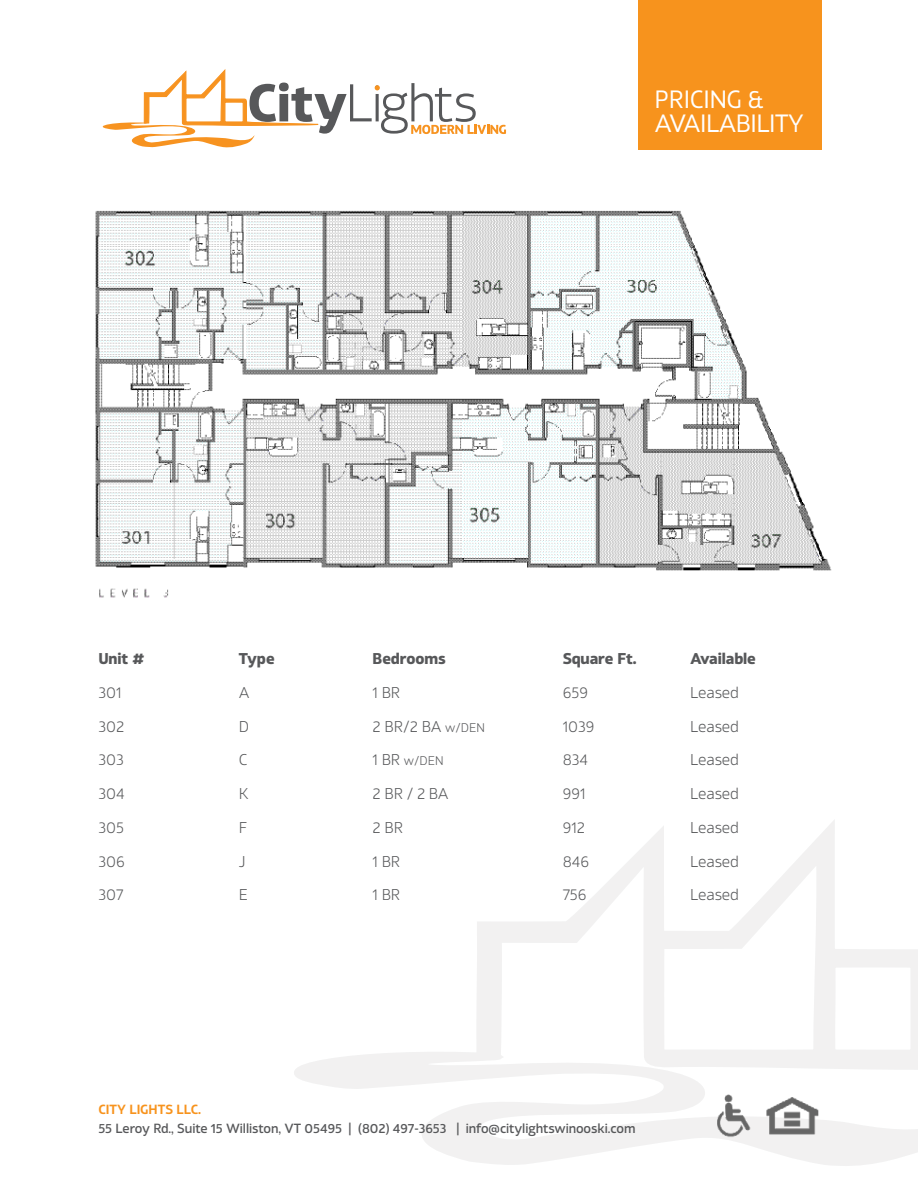
<style>
.page{position:relative;width:918px;height:1188px;background:#fff}
.page>*{position:absolute;margin:0;border:0;box-sizing:border-box;transform-origin:0 0}
.t1{font:24px "Xyngia";letter-spacing:-.02em;color:#fff}
.t2{font:300 15px "Xyngia";color:#57585a}
.t3{font:700 15px "Xyngia";letter-spacing:-.005em;color:#57585a}
.t4{font:500 12.75px/19.5px "Xyngia";letter-spacing:-.005em;color:#57585a}
.t5{font:300 12px "Xyngia";color:#57585a}
.s1{font-size:12px}
.s2{font-size:15px}
.s3{font-weight:600;color:#f7931d}
</style>
<div class="page">
<svg style="left:477px;top:820px;width:441px;height:229px"></svg>
<svg style="left:294px;top:1049px;width:624px;height:117px"></svg>
<svg style="left:102px;top:69px;width:404px;height:79px"></svg>
<img style="left:700px;top:1088px;width:136px;height:55px">
<div style="left:638px;top:0;width:184px;height:149px;background:#f7931d"></div>
<img style="left:95px;top:210px;width:737px;height:388px">
<p class="t1" style="left:655px;top:82px;width:110px">PRICING &amp;</p>
<p class="t1" style="left:655px;top:106px;width:151px">AVAILABILITY</p>
<p class="t3" style="left:98px;top:647px;width:47px">Unit #</p>
<p class="t3" style="left:239px;top:647px;width:37px">Type</p>
<p class="t3" style="left:373px;top:647px;width:75px">Bedrooms</p>
<p class="t3" style="left:563px;top:647px;width:76px">Square Ft.</p>
<p class="t3" style="left:690px;top:647px;width:67px">Available</p>
<p class="t2" style="left:98px;top:681px;width:25px">301</p>
<p class="t2" style="left:239px;top:681px;width:12px">A</p>
<p class="t2" style="left:373px;top:681px;width:29px">1 BR</p>
<p class="t2" style="left:563px;top:681px;width:27px">659</p>
<p class="t2" style="left:690px;top:681px;width:50px">Leased</p>
<p class="t2" style="left:98px;top:715px;width:27px">302</p>
<p class="t2" style="left:239px;top:715px;width:12px">D</p>
<p class="t2" style="left:373px;top:715px;width:114px">2 BR/2 BA <span class="s1">w/DEN</span></p>
<p class="t2" style="left:563px;top:715px;width:33px">1039</p>
<p class="t2" style="left:690px;top:715px;width:50px">Leased</p>
<p class="t2" style="left:98px;top:749px;width:27px">303</p>
<p class="t2" style="left:239px;top:749px;width:10px">C</p>
<p class="t5" style="left:373px;top:752px;width:72px"><span class="s2">1 BR</span> w/DEN</p>
<p class="t2" style="left:563px;top:749px;width:27px">834</p>
<p class="t2" style="left:690px;top:749px;width:50px">Leased</p>
<p class="t2" style="left:98px;top:783px;width:28px">304</p>
<p class="t2" style="left:239px;top:783px;width:11px">K</p>
<p class="t2" style="left:373px;top:783px;width:78px">2 BR / 2 BA</p>
<p class="t2" style="left:563px;top:783px;width:24px">991</p>
<p class="t2" style="left:690px;top:783px;width:50px">Leased</p>
<p class="t2" style="left:98px;top:816px;width:27px">305</p>
<p class="t2" style="left:239px;top:816px;width:10px">F</p>
<p class="t2" style="left:373px;top:816px;width:32px">2 BR</p>
<p class="t2" style="left:563px;top:816px;width:24px">912</p>
<p class="t2" style="left:690px;top:816px;width:50px">Leased</p>
<p class="t2" style="left:98px;top:850px;width:28px">306</p>
<p class="t2" style="left:239px;top:850px;width:8px">J</p>
<p class="t2" style="left:373px;top:850px;width:29px">1 BR</p>
<p class="t2" style="left:563px;top:850px;width:28px">846</p>
<p class="t2" style="left:690px;top:850px;width:50px">Leased</p>
<p class="t2" style="left:98px;top:884px;width:27px">307</p>
<p class="t2" style="left:239px;top:884px;width:10px">E</p>
<p class="t2" style="left:373px;top:884px;width:29px">1 BR</p>
<p class="t2" style="left:563px;top:884px;width:25px">756</p>
<p class="t2" style="left:690px;top:884px;width:50px">Leased</p>
<p class="t4" style="left:98px;top:1099px;width:539px"><span class="s3">CITY LIGHTS LLC.<br></span>55 Leroy Rd., Suite 15 Williston, VT 05495 | (802) 497-3653 | info@citylightswinooski.com</p>
</div>
